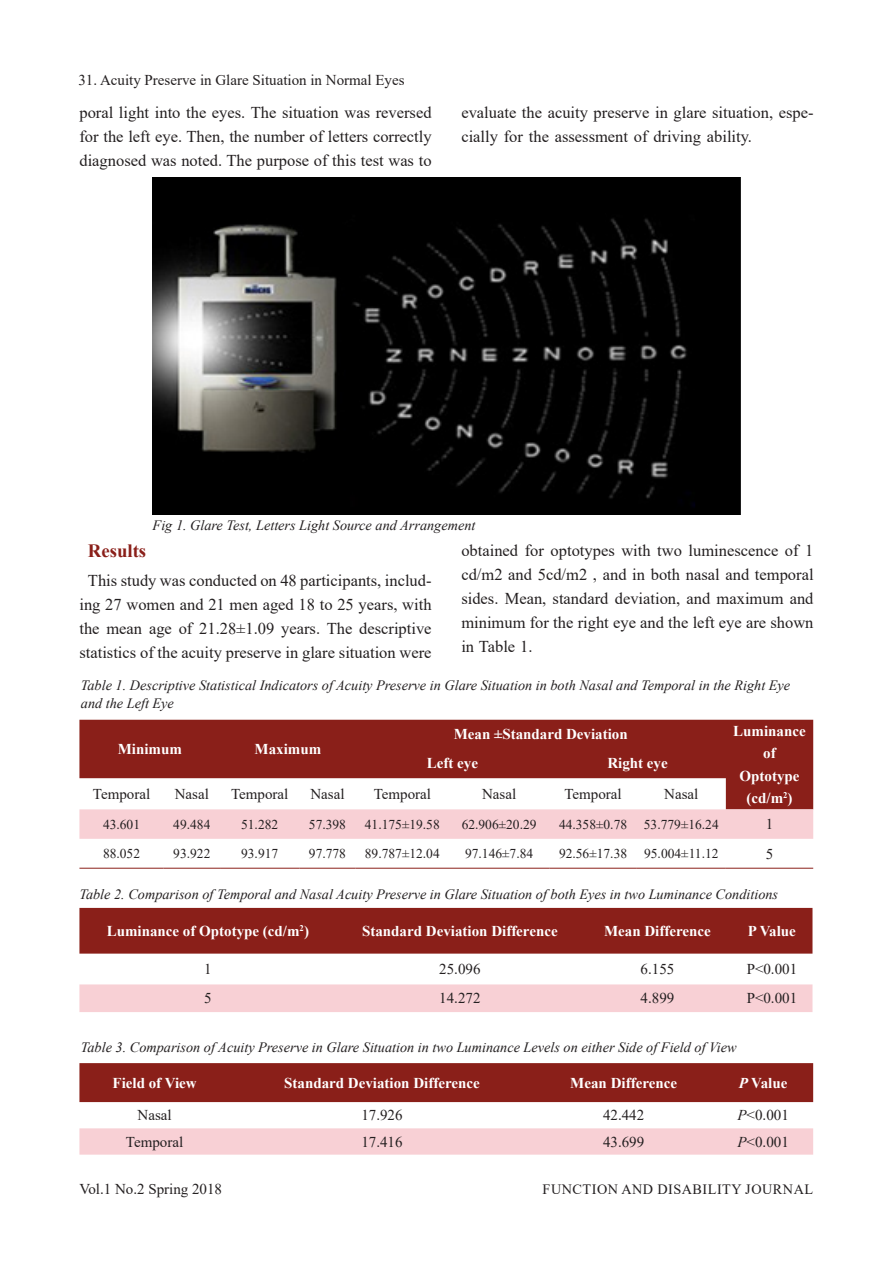
<style>
.page{position:relative;width:893px;height:1263px;background:#fff}
.page>*{position:absolute;margin:0;border:0;box-sizing:border-box;transform-origin:0 0}
.t1{font:700 18.75px "Times New Roman";color:#8a1f19}
.t2{font:16.5px/24px "Times New Roman";color:#231f20;text-align:justify}
.t3{font:15px "Times New Roman";color:#231f20}
.t4{font:700 15px/22.5px "Times New Roman";color:#fff;text-align:center}
.t5{font:italic 14.25px/18px "Times New Roman";color:#231f20}
.t6{font:14.25px "Times New Roman";letter-spacing:.035em;color:#231f20}
.t7{font:13.5px "Times New Roman";color:#231f20}
.t8{font:700 8.7px "Times New Roman";color:#fff}
.s1{font-size:15px}
.s2{font-style:italic}
</style>
<div class="page">
<img style="left:153px;top:178px;width:587px;height:336px">
<svg style="left:79px;top:720px;width:734px;height:89px;fill:#8a1f19"></svg>
<div style="left:79px;top:809px;width:734px;height:30px;background:#f8d0d5"></div>
<hr style="left:726px;top:868px;width:87px;height:1px;background:#8a1f19">
<hr style="left:637px;top:868px;width:89px;height:1px;background:#8a1f19">
<hr style="left:549px;top:868px;width:88px;height:1px;background:#8a1f19">
<hr style="left:449px;top:868px;width:100px;height:1px;background:#8a1f19">
<hr style="left:356px;top:868px;width:93px;height:1px;background:#8a1f19">
<hr style="left:299px;top:868px;width:57px;height:1px;background:#8a1f19">
<hr style="left:220px;top:868px;width:79px;height:1px;background:#8a1f19">
<hr style="left:164px;top:868px;width:56px;height:1px;background:#8a1f19">
<hr style="left:79px;top:868px;width:85px;height:1px;background:#8a1f19">
<div style="left:79px;top:908px;width:733px;height:46px;background:#8a1f19"></div>
<div style="left:79px;top:984px;width:733px;height:28px;background:#f8d0d5"></div>
<div style="left:79px;top:1063px;width:734px;height:39px;background:#8a1f19"></div>
<div style="left:79px;top:1128px;width:734px;height:26px;background:#f8d0d5"></div>
<p class="t3" style="left:78px;top:69px;width:328px">31. Acuity Preserve in Glare Situation in Normal Eyes</p>
<p class="t2" style="left:79px;top:100px;width:354px">poral light into the eyes. The situation was reversed for the left eye. Then, the number of letters correctly diagnosed was noted. The purpose of this test was to</p>
<p class="t2" style="left:461px;top:100px;width:354px">evaluate the acuity preserve in glare situation, espe&shy;cially for the assessment of driving ability.</p>
<p class="t5" style="left:153px;top:516px;width:324px">Fig 1. Glare Test, Letters Light Source and Arrangement</p>
<p class="t1" style="left:88px;top:538px;width:60px">Results</p>
<p class="t2" style="left:79px;top:568px;width:354px;text-align:center">This study was conducted on 48 participants, includ&shy;ing 27 women and 21 men aged 18 to 25 years, with the mean age of 21.28±1.09 years. The descriptive statistics of the acuity preserve in glare situation were</p>
<p class="t2" style="left:461px;top:538px;width:354px">obtained for optotypes with two luminescence of 1 cd/m2 and 5cd/m2 , and in both nasal and temporal sides. Mean, standard deviation, and maximum and minimum for the right eye and the left eye are shown in Table 1.</p>
<p class="t5" style="left:81px;top:676px;width:711px">Table 1. Descriptive Statistical Indicators of Acuity Preserve in Glare Situation in both Nasal and Temporal in the Right Eye and the Left Eye</p>
<p class="t4" style="left:733px;top:719px;width:74px">Luminance of<br>Optotype (cd/m<sup>2</sup>)</p>
<p class="t4" style="left:454px;top:722px;width:176px">Mean ±Standard Deviation</p>
<p class="t4" style="left:118px;top:737px;width:66px">Minimum</p>
<p class="t4" style="left:255px;top:737px;width:68px">Maximum</p>
<p class="t4" style="left:427px;top:751px;width:53px">Left eye</p>
<p class="t4" style="left:607px;top:751px;width:62px">Right eye</p>
<p class="t3" style="left:93px;top:783px;width:59px">Temporal</p>
<p class="t3" style="left:175px;top:783px;width:36px">Nasal</p>
<p class="t3" style="left:231px;top:783px;width:59px">Temporal</p>
<p class="t3" style="left:310px;top:783px;width:36px">Nasal</p>
<p class="t3" style="left:374px;top:783px;width:59px">Temporal</p>
<p class="t3" style="left:482px;top:783px;width:36px">Nasal</p>
<p class="t3" style="left:564px;top:783px;width:59px">Temporal</p>
<p class="t3" style="left:664px;top:783px;width:36px">Nasal</p>
<p class="t7" style="left:103px;top:815px;width:39px">43.601</p>
<p class="t7" style="left:173px;top:815px;width:39px">49.484</p>
<p class="t7" style="left:241px;top:815px;width:39px">51.282</p>
<p class="t7" style="left:309px;top:815px;width:39px">57.398</p>
<p class="t7" style="left:365px;top:815px;width:76px">41.175±19.58</p>
<p class="t7" style="left:462px;top:815px;width:76px">62.906±20.29</p>
<p class="t7" style="left:559px;top:815px;width:161px">44.358±0.78 53.779±16.24</p>
<p class="t3" style="left:766px;top:814px;width:9px">1</p>
<p class="t7" style="left:103px;top:844px;width:39px">88.052</p>
<p class="t7" style="left:173px;top:844px;width:39px">93.922</p>
<p class="t7" style="left:241px;top:844px;width:39px">93.917</p>
<p class="t7" style="left:309px;top:844px;width:39px">97.778</p>
<p class="t7" style="left:365px;top:844px;width:76px">89.787±12.04</p>
<p class="t7" style="left:465px;top:844px;width:70px">97.146±7.84</p>
<p class="t7" style="left:559px;top:844px;width:70px">92.56±17.38</p>
<p class="t7" style="left:644px;top:844px;width:76px">95.004±11.12</p>
<p class="t3" style="left:766px;top:843px;width:9px">5</p>
<p class="t5" style="left:79px;top:884px;width:700px">Table 2. Comparison of Temporal and Nasal Acuity Preserve in Glare Situation of both Eyes in two Luminance Conditions</p>
<p class="t8" style="left:300px;top:922px;width:11px">2<span class="s1">)</span></p>
<p class="t4" style="left:107px;top:919px;width:194px">Luminance of Optotype (cd/m</p>
<p class="t4" style="left:362px;top:919px;width:197px">Standard Deviation Difference</p>
<p class="t4" style="left:604px;top:919px;width:108px">Mean Difference</p>
<p class="t4" style="left:748px;top:919px;width:49px">P Value</p>
<p class="t3" style="left:204px;top:959px;width:9px">1</p>
<p class="t3" style="left:439px;top:959px;width:43px">25.096</p>
<p class="t3" style="left:641px;top:959px;width:35px">6.155</p>
<p class="t3" style="left:747px;top:959px;width:52px">P&lt;0.001</p>
<p class="t3" style="left:204px;top:988px;width:9px">5</p>
<p class="t3" style="left:439px;top:988px;width:43px">14.272</p>
<p class="t3" style="left:641px;top:988px;width:35px">4.899</p>
<p class="t3" style="left:747px;top:988px;width:52px">P&lt;0.001</p>
<p class="t5" style="left:81px;top:1038px;width:657px">Table 3. Comparison of Acuity Preserve in Glare Situation in two Luminance Levels on either Side of Field of View</p>
<p class="t4" style="left:112px;top:1071px;width:86px">Field of View</p>
<p class="t4" style="left:284px;top:1071px;width:197px">Standard Deviation Difference</p>
<p class="t4" style="left:570px;top:1071px;width:108px">Mean Difference</p>
<p class="t4" style="left:739px;top:1071px;width:50px"><span class="s2">P</span> Value</p>
<p class="t3" style="left:137px;top:1105px;width:36px">Nasal</p>
<p class="t3" style="left:361px;top:1105px;width:43px">17.926</p>
<p class="t3" style="left:603px;top:1105px;width:43px">42.442</p>
<p class="t3" style="left:737px;top:1105px;width:53px"><span class="s2">P</span>&lt;0.001</p>
<p class="t3" style="left:126px;top:1131px;width:59px">Temporal</p>
<p class="t3" style="left:361px;top:1131px;width:43px">17.416</p>
<p class="t3" style="left:603px;top:1131px;width:43px">43.699</p>
<p class="t3" style="left:737px;top:1131px;width:53px"><span class="s2">P</span>&lt;0.001</p>
<p class="t3" style="left:79px;top:1178px;width:144px">Vol.1 No.2 Spring 2018</p>
<p class="t6" style="left:543px;top:1179px;width:272px">FUNCTION AND DISABILITY JOURNAL</p>
</div>
